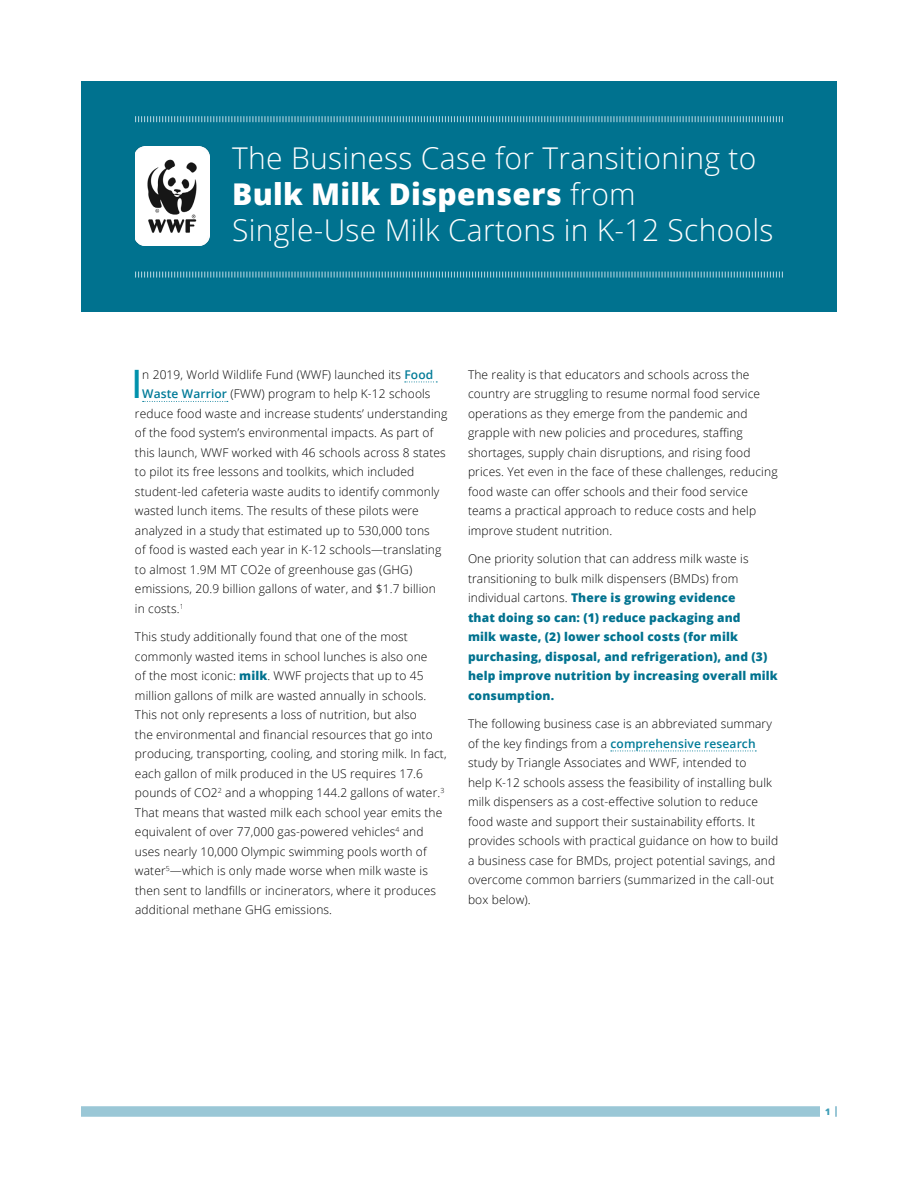
<style>
.page{position:relative;width:918px;height:1188px;background:#fff}
.page>*{position:absolute;margin:0;border:0;box-sizing:border-box;transform-origin:0 0}
.t1{font:39.15px "WWF";color:#0091ac}
.t2{font:300 30px/36px "Open Sans";letter-spacing:.01em;color:#fff}
.t3{font:300 12px/19.5px "Open Sans";letter-spacing:.01em;color:#000}
.t4{font:800 12px/19.5px "Open Sans";letter-spacing:.01em;color:#00728f}
.t5{font:800 9px "Open Sans";color:#3c9db6}
.s1{font-weight:800}
.s2{font-weight:600;color:#007b98}
.s3{font-weight:800;color:#00728f}
.s4{font-weight:300;color:#000}
</style>
<div class="page">
<div style="left:81px;top:1106px;width:756px;height:11px;background:#9ac7d6"></div>
<div style="left:820px;top:1105px;width:15px;height:13px;background:#fff"></div>
<div style="left:81px;top:82px;width:756px;height:230px;background:#00728f"></div>
<img style="left:135px;top:146px;width:75px;height:100px">
<svg style="left:405px;top:382px;width:32px;height:1px"></svg>
<svg style="left:143px;top:401px;width:85px;height:1px"></svg>
<svg style="left:611px;top:751px;width:145px;height:1px"></svg>
<svg style="left:135px;top:271px;width:648px;height:7px"></svg>
<svg style="left:135px;top:116px;width:648px;height:7px"></svg>
<h2 class="t2" style="left:232px;top:139px;width:543px">The Business Case for Transitioning to<br><span class="s1">Bulk Milk Dispensers</span> from<br>Single-Use Milk Cartons in K-12 Schools</h2>
<h1 class="t1" style="left:134px;top:354px;width:8px">I</h1>
<p class="t3" style="left:142px;top:365px;width:293px">n 2019, World Wildlife Fund (WWF) launched its <span class="s2">Food</span></p>
<p class="t3" style="left:142px;top:384px;width:290px"><span class="s2">Waste Warrior</span> (FWW) program to help K-12 schools</p>
<p class="t3" style="left:135px;top:404px;width:314px">reduce food waste and increase students’ understanding</p>
<p class="t3" style="left:135px;top:423px;width:300px">of the food system’s environmental impacts. As part of</p>
<p class="t3" style="left:135px;top:443px;width:312px">this launch, WWF worked with 46 schools across 8 states</p>
<p class="t3" style="left:135px;top:462px;width:281px">to pilot its free lessons and toolkits, which included</p>
<p class="t3" style="left:135px;top:482px;width:306px">student-led cafeteria waste audits to identify commonly</p>
<p class="t3" style="left:135px;top:501px;width:285px">wasted lunch items. The results of these pilots were</p>
<p class="t3" style="left:135px;top:521px;width:296px">analyzed in a study that estimated up to 530,000 tons</p>
<p class="t3" style="left:135px;top:540px;width:308px">of food is wasted each year in K-12 schools—translating</p>
<p class="t3" style="left:135px;top:560px;width:279px">to almost 1.9M MT CO2e of greenhouse gas (GHG)</p>
<p class="t3" style="left:135px;top:579px;width:302px">emissions, 20.9 billion gallons of water, and $1.7 billion</p>
<p class="t3" style="left:135px;top:599px;width:50px">in costs.<sup>1</sup></p>
<p class="t3" style="left:135px;top:627px;width:313px">This study additionally found that one of the most commonly wasted items in school lunches is also one<br>of the most iconic: <span class="s3">milk</span>. WWF projects that up to 45 million gallons of milk are wasted annually in schools.<br>This not only represents a loss of nutrition, but also<br>the environmental and financial resources that go into producing, transporting, cooling, and storing milk. In fact, each gallon of milk produced in the US requires 17.6 pounds of CO2<sup>2</sup> and a whopping 144.2 gallons of water.<sup>3<br></sup>That means that wasted milk each school year emits the equivalent of over 77,000 gas-powered vehicles<sup>4</sup> and uses nearly 10,000 Olympic swimming pools worth of water<sup>5</sup>—which is only made worse when milk waste is then sent to landfills or incinerators, where it produces additional methane GHG emissions.</p>
<p class="t3" style="left:468px;top:365px;width:311px">The reality is that educators and schools across the country are struggling to resume normal food service operations as they emerge from the pandemic and grapple with new policies and procedures, staffing shortages, supply chain disruptions, and rising food prices. Yet even in the face of these challenges, reducing food waste can offer schools and their food service teams a practical approach to reduce costs and help improve student nutrition.</p>
<p class="t4" style="left:468px;top:549px;width:311px"><span class="s4">One priority solution that can address milk waste is transitioning to bulk milk dispensers (BMDs) from individual cartons.</span> There is growing evidence<br>that doing so can: (1) reduce packaging and<br>milk waste, (2) lower school costs (for milk purchasing, disposal, and refrigeration), and (3) help improve nutrition by increasing overall milk consumption.</p>
<p class="t3" style="left:468px;top:714px;width:312px">The following business case is an abbreviated summary of the key findings from a <span class="s2">comprehensive research </span>study by Triangle Associates and WWF, intended to<br>help K-12 schools assess the feasibility of installing bulk milk dispensers as a cost-effective solution to reduce food waste and support their sustainability efforts. It provides schools with practical guidance on how to build a business case for BMDs, project potential savings, and overcome common barriers (summarized in the call-out box below).</p>
<p class="t5" style="left:825px;top:1105px;width:7px">1</p>
</div>
